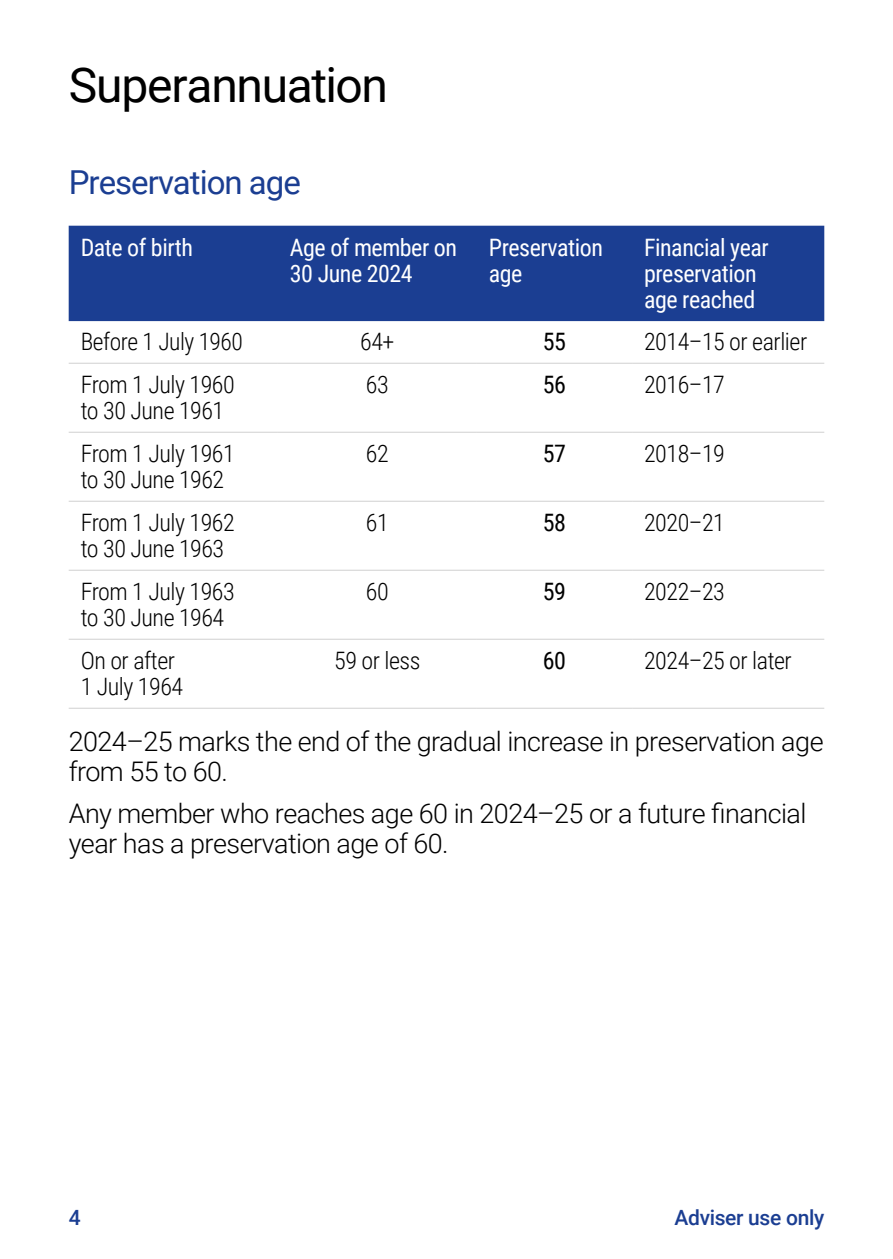
<style>
.page{position:relative;width:893px;height:1259px;background:#fff}
.page>*{position:absolute;margin:0;border:0;box-sizing:border-box;transform-origin:0 0}
.CFS_02_A6-FT_Sectionhead{font:48px "Roboto";letter-spacing:-.025em;color:#000}
.CFS_02_A6-FT_Subhead_1{font:33px "Roboto";letter-spacing:-.03em;color:#1b3e92}
.CFS_01_A6-FT_Body{font:300 27px/29.7px "Roboto";letter-spacing:-.02em;color:#000}
.CFS_04_A6-FT_Table_Body{font:300 24px/26.4px "Roboto Condensed";letter-spacing:-.02em;color:#000}
.CFS_04_A6-FT_Table_Col_Head{font:24px/26.4px "Roboto Condensed";letter-spacing:-.02em;color:#fff}
.CFS_04_A6-FT_Table_Body-2{font:24px "Roboto Condensed";letter-spacing:-.02em;color:#000}
.t1{font:500 21px "Roboto";letter-spacing:-.015em;color:#1b3e92}
</style>
<div class="page">
<div style="left:69px;top:226px;width:755px;height:95px;background:#1b3e92"></div>
<hr style="left:69px;top:432px;width:209px;height:1px;background:#d0d0d0">
<hr style="left:278px;top:432px;width:199px;height:1px;background:#d0d0d0">
<hr style="left:477px;top:432px;width:155px;height:1px;background:#d0d0d0">
<hr style="left:632px;top:432px;width:192px;height:1px;background:#d0d0d0">
<hr style="left:69px;top:501px;width:209px;height:1px;background:#d0d0d0">
<hr style="left:278px;top:501px;width:199px;height:1px;background:#d0d0d0">
<hr style="left:477px;top:501px;width:155px;height:1px;background:#d0d0d0">
<hr style="left:632px;top:501px;width:192px;height:1px;background:#d0d0d0">
<hr style="left:69px;top:570px;width:209px;height:1px;background:#d0d0d0">
<hr style="left:278px;top:570px;width:199px;height:1px;background:#d0d0d0">
<hr style="left:477px;top:570px;width:155px;height:1px;background:#d0d0d0">
<hr style="left:632px;top:570px;width:192px;height:1px;background:#d0d0d0">
<hr style="left:69px;top:639px;width:209px;height:1px;background:#d0d0d0">
<hr style="left:278px;top:639px;width:199px;height:1px;background:#d0d0d0">
<hr style="left:477px;top:639px;width:155px;height:1px;background:#d0d0d0">
<hr style="left:632px;top:639px;width:192px;height:1px;background:#d0d0d0">
<hr style="left:69px;top:363px;width:209px;height:1px;background:#d0d0d0">
<hr style="left:278px;top:363px;width:199px;height:1px;background:#d0d0d0">
<hr style="left:477px;top:363px;width:155px;height:1px;background:#d0d0d0">
<hr style="left:632px;top:363px;width:192px;height:1px;background:#d0d0d0">
<hr style="left:69px;top:707px;width:209px;height:2px;background:#d0d0d0">
<hr style="left:278px;top:707px;width:199px;height:2px;background:#d0d0d0">
<hr style="left:477px;top:707px;width:155px;height:2px;background:#d0d0d0">
<hr style="left:632px;top:707px;width:192px;height:2px;background:#d0d0d0">
<p class="CFS_02_A6-FT_Sectionhead" style="left:69px;top:51px;width:321px">Superannuation</p>
<h2 class="CFS_02_A6-FT_Subhead_1" style="left:69px;top:159px;width:234px">Preservation age</h2>
<h6 class="CFS_04_A6-FT_Table_Col_Head" style="left:81px;top:233px;width:114px">Date of birth</h6>
<h6 class="CFS_04_A6-FT_Table_Col_Head" style="left:290px;top:233px;width:169px">Age of member on<br>30 June 2024</h6>
<h6 class="CFS_04_A6-FT_Table_Col_Head" style="left:489px;top:233px;width:116px">Preservation age</h6>
<h6 class="CFS_04_A6-FT_Table_Col_Head" style="left:644px;top:233px;width:126px">Financial year preservation age reached</h6>
<p class="CFS_04_A6-FT_Table_Body" style="left:81px;top:328px;width:164px">Before 1 July 1960</p>
<p class="CFS_04_A6-FT_Table_Body" style="left:360px;top:328px;width:36px">64+</p>
<p class="CFS_04_A6-FT_Table_Body-2" style="left:543px;top:325px;width:25px">55</p>
<p class="CFS_04_A6-FT_Table_Body" style="left:644px;top:328px;width:165px">2014–15 or earlier</p>
<p class="CFS_04_A6-FT_Table_Body" style="left:81px;top:370px;width:156px">From 1 July 1960 to 30 June 1961</p>
<p class="CFS_04_A6-FT_Table_Body" style="left:366px;top:370px;width:24px">63</p>
<p class="CFS_04_A6-FT_Table_Body-2" style="left:543px;top:368px;width:25px">56</p>
<p class="CFS_04_A6-FT_Table_Body" style="left:644px;top:370px;width:82px">2016–17</p>
<p class="CFS_04_A6-FT_Table_Body" style="left:81px;top:439px;width:156px">From 1 July 1961 to 30 June 1962</p>
<p class="CFS_04_A6-FT_Table_Body" style="left:366px;top:439px;width:24px">62</p>
<p class="CFS_04_A6-FT_Table_Body-2" style="left:543px;top:437px;width:25px">57</p>
<p class="CFS_04_A6-FT_Table_Body" style="left:644px;top:439px;width:82px">2018–19</p>
<p class="CFS_04_A6-FT_Table_Body" style="left:81px;top:508px;width:156px">From 1 July 1962 to 30 June 1963</p>
<p class="CFS_04_A6-FT_Table_Body" style="left:366px;top:508px;width:24px">61</p>
<p class="CFS_04_A6-FT_Table_Body-2" style="left:543px;top:506px;width:25px">58</p>
<p class="CFS_04_A6-FT_Table_Body" style="left:644px;top:508px;width:82px">2020–21</p>
<p class="CFS_04_A6-FT_Table_Body" style="left:81px;top:577px;width:156px">From 1 July 1963 to 30 June 1964</p>
<p class="CFS_04_A6-FT_Table_Body" style="left:366px;top:577px;width:24px">60</p>
<p class="CFS_04_A6-FT_Table_Body-2" style="left:543px;top:575px;width:25px">59</p>
<p class="CFS_04_A6-FT_Table_Body" style="left:644px;top:577px;width:82px">2022–23</p>
<p class="CFS_04_A6-FT_Table_Body" style="left:81px;top:646px;width:104px">On or after<br>1 July 1964</p>
<p class="CFS_04_A6-FT_Table_Body" style="left:334px;top:646px;width:88px">59 or less</p>
<p class="CFS_04_A6-FT_Table_Body-2" style="left:543px;top:643px;width:25px">60</p>
<p class="CFS_04_A6-FT_Table_Body" style="left:644px;top:646px;width:149px">2024–25 or later</p>
<p class="CFS_01_A6-FT_Body" style="left:69px;top:725px;width:756px">2024–25 marks the end of the gradual increase in preservation age from 55 to 60.</p>
<p class="CFS_01_A6-FT_Body" style="left:69px;top:798px;width:739px">Any member who reaches age 60 in 2024–25 or a future financial year has a preservation age of 60.</p>
<p class="t1" style="left:69px;top:1202px;width:13px">4</p>
<p class="t1" style="left:674px;top:1203px;width:151px">Adviser use only</p>
</div>
